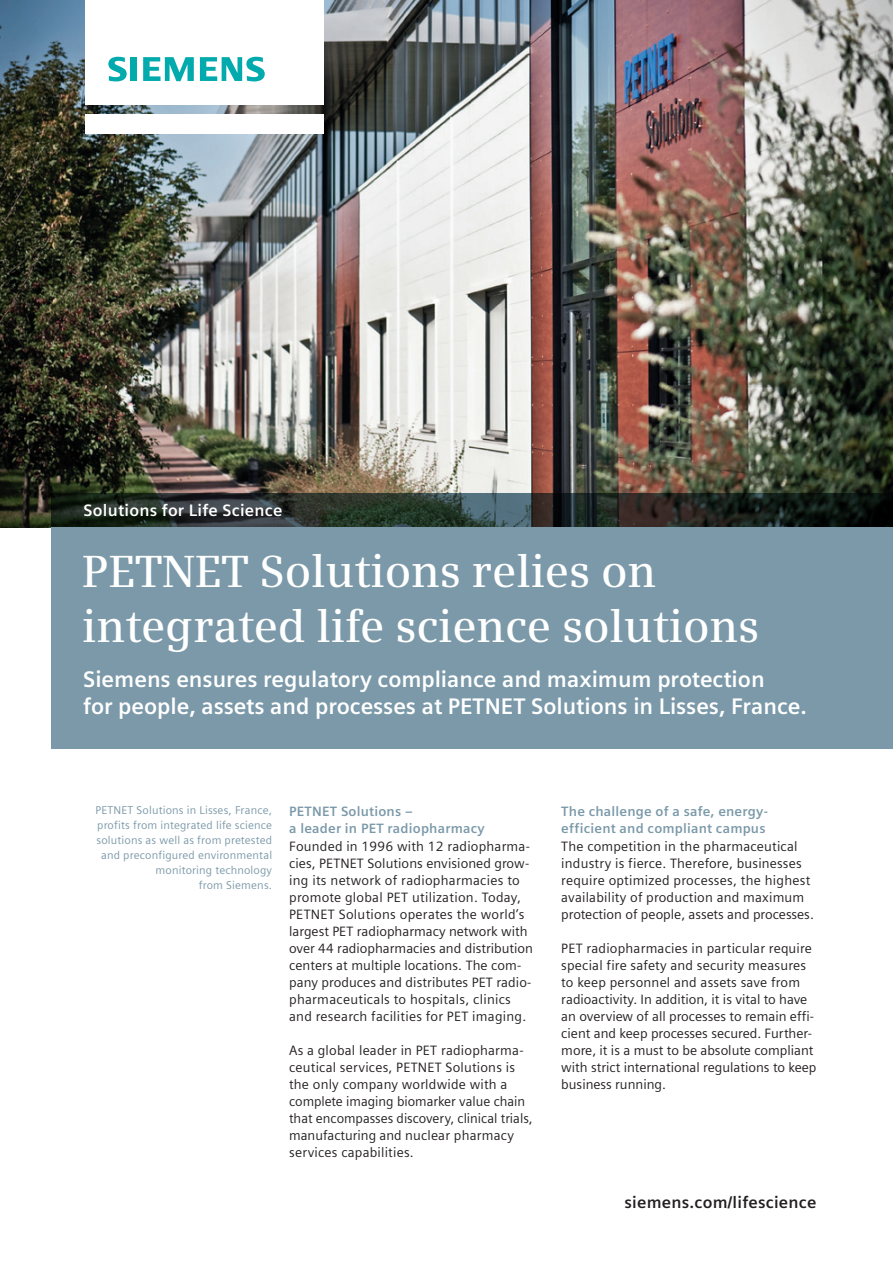
<style>
.page{position:relative;width:893px;height:1263px;background:#fff}
.page>*{position:absolute;margin:0;border:0;box-sizing:border-box;transform-origin:0 0}
.t1{font:600 45px/55.2px "Siemens Serif";letter-spacing:-.005em;color:#fff}
.t2{font:700 22.5px/27.6px "Siemens Sans";color:#fff}
.t3{font:700 16.5px "Siemens Sans";letter-spacing:.015em;color:#fff}
.t4{font:700 16.5px "Siemens Sans";letter-spacing:.015em;color:#231f20}
.t5{font:13.5px/17px "Siemens Sans";letter-spacing:.005em;color:#231f20}
.t6{font:700 13.5px/17px "Siemens Sans";letter-spacing:.015em;color:#7b99a9}
.t7{font:11.25px/14.9px "Siemens Sans";letter-spacing:.015em;color:#7b99a9;text-align:right}
</style>
<div class="page">
<img style="left:0;top:0;width:893px;height:527px">
<div style="left:85px;top:114px;width:238px;height:19px;background:#fff"></div>
<div style="left:85px;top:0;width:238px;height:105px;background:#fff"></div>
<svg style="left:108px;top:57px;width:19px;height:24px"></svg>
<div style="left:130px;top:57px;width:7px;height:24px;background:#00aaad"></div>
<svg style="left:143px;top:57px;width:51px;height:24px"></svg>
<svg style="left:200px;top:57px;width:65px;height:24px"></svg>
<svg style="left:51px;top:493px;width:842px;height:34px;background:#252d29"></svg>
<div style="left:51px;top:527px;width:842px;height:221px;background:#7b99a9"></div>
<p class="t3" style="left:84px;top:501px;width:200px">Solutions for Life Science</p>
<h1 class="t1" style="left:82px;top:543px;width:679px">PETNET Solutions relies on integrated life science solutions</h1>
<h2 class="t2" style="left:83px;top:665px;width:725px">Siemens ensures regulatory compliance and maximum protection<br>for people, assets and processes at PETNET Solutions in Lisses, France.</h2>
<p class="t7" style="left:96px;top:803px;width:178px">PETNET Solutions in Lisses, France, profits from integrated life science solutions as well as from pretested and preconfigured environmental monitoring technology<br>from Siemens.</p>
<p class="t6" style="left:561px;top:803px;width:208px">The challenge of a safe, energy&shy;efficient and compliant campus</p>
<p class="t6" style="left:289px;top:803px;width:197px">PETNET Solutions –<br>a leader in PET radiopharmacy</p>
<p class="t5" style="left:289px;top:837px;width:245px">Founded in 1996 with 12 radiopharma&shy;cies, PETNET Solutions envisioned grow&shy;ing its network of radiopharmacies to promote global PET utilization. Today, PETNET Solutions operates the world’s largest PET radiopharmacy network with over 44 radiopharmacies and distribution centers at multiple locations. The com&shy;pany produces and distributes PET radio&shy;pharmaceuticals to hospitals, clinics and research facilities for PET imaging.</p>
<p class="t5" style="left:289px;top:1041px;width:245px">As a global leader in PET radiopharma&shy;ceutical services, PETNET Solutions is the only company worldwide with a complete imaging biomarker value chain that encompasses discovery, clinical trials, manufacturing and nuclear pharmacy services capabilities.</p>
<p class="t5" style="left:561px;top:837px;width:254px">The competition in the pharmaceutical industry is fierce. Therefore, businesses require optimized processes, the highest availability of production and maximum protection of people, assets and processes.</p>
<p class="t5" style="left:561px;top:939px;width:257px">PET radiopharmacies in particular require special fire safety and security measures to keep personnel and assets save from radioactivity. In addition, it is vital to have an overview of all processes to remain effi&shy;cient and keep processes secured. Further&shy;more, it is a must to be absolute compliant with strict international regulations to keep business running.</p>
<p class="t4" style="left:625px;top:1192px;width:193px">siemens.com/lifescience</p>
</div>
